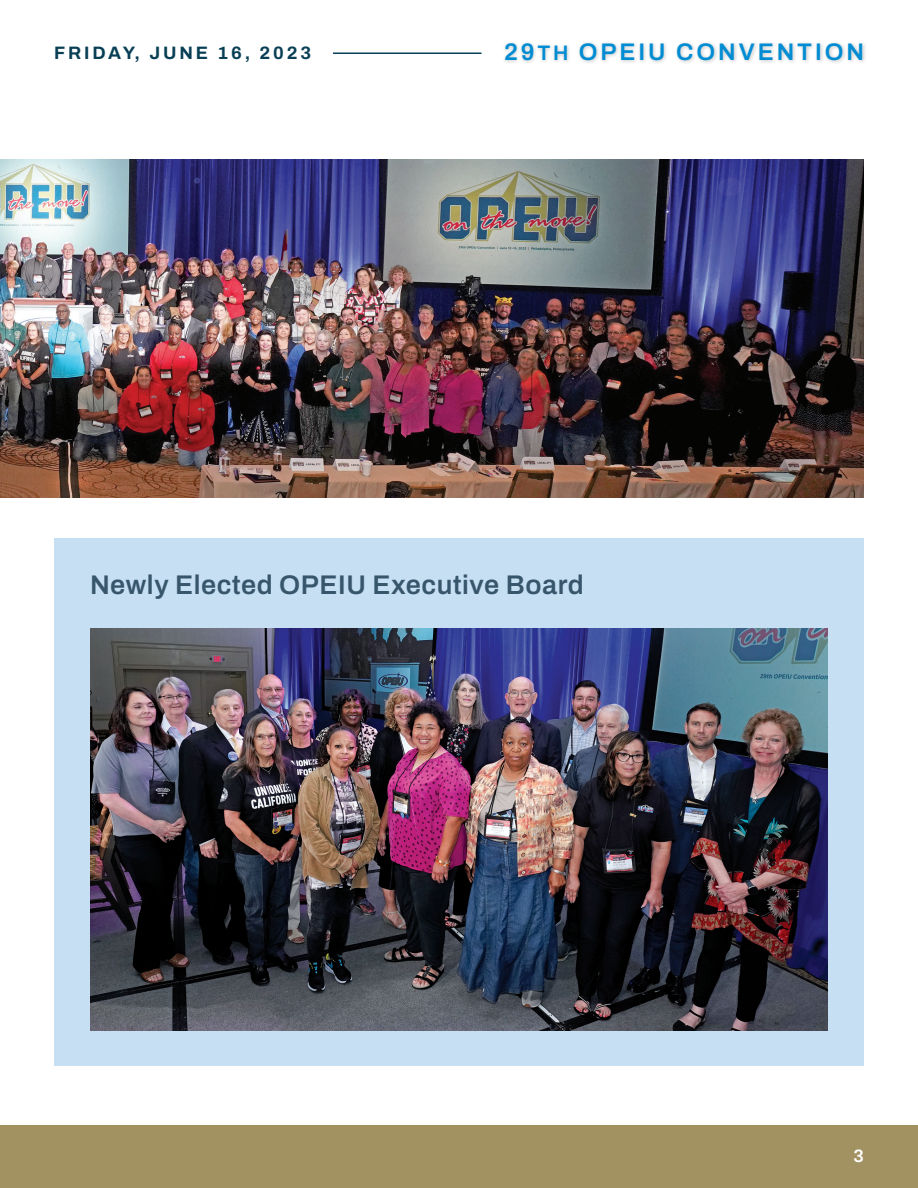
<style>
.page{position:relative;width:918px;height:1188px;background:#fff}
.page>*{position:absolute;margin:0;border:0;box-sizing:border-box;transform-origin:0 0}
.t1{font:600 27px "Archivo";letter-spacing:.02em;color:#37566c}
.t2{font:600 24px "Archivo";letter-spacing:.12em;color:#008cd3}
.t3{font:700 18px "Archivo";letter-spacing:.16em;color:#093f55}
.t4{font:600 18px "Archivo";color:#fff}
.s1{font-size:21px}
</style>
<div class="page">
<div style="left:54px;top:538px;width:810px;height:528px;background:#c7dff3"></div>
<img style="left:0;top:159px;width:864px;height:339px">
<img style="left:90px;top:629px;width:738px;height:401px">
<hr style="left:333px;top:52px;width:149px;height:2px;background:#093f55">
<div style="left:0;top:1125px;width:918px;height:63px;background:#a29161"></div>
<div style="left:502px;top:40px;width:365px;height:25px;background:#231f20;opacity:.25"></div>
<p class="t3" style="left:54px;top:40px;width:259px">FRIDAY, JUNE 16, 2023</p>
<p class="t2" style="left:504px;top:34px;width:361px">29<span class="s1">TH</span> OPEIU CONVENTION</p>
<p class="t1" style="left:90px;top:564px;width:495px">Newly Elected OPEIU Executive Board</p>
<p class="t4" style="left:854px;top:1142px;width:12px">3</p>
</div>
